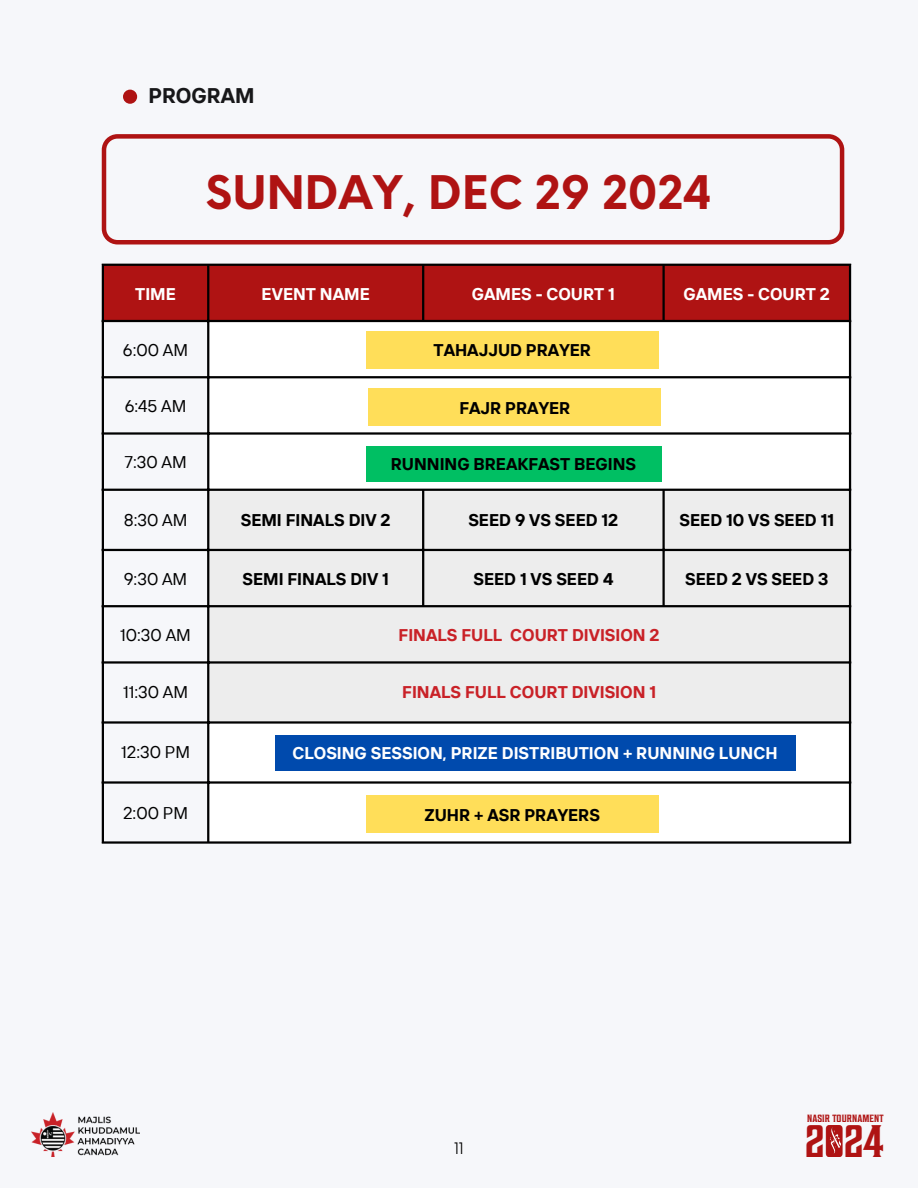
<style>
.page{position:relative;width:918px;height:1188px;background:#f6f7fa}
.page>*{position:absolute;margin:0;border:0;box-sizing:border-box;transform-origin:0 0}
.t1{font:45.6px "Sheepman";color:#af1313}
.t2{font:700 45.15px "Neue Einstellung";color:#af1313}
.t3{font:700 21.15px "TT Interphases";color:#171719}
.t4{font:700 16.95px "TT Interphases";color:#000}
.t5{font:700 16.95px "TT Interphases";color:#fff}
.t6{font:16.95px "TT Interphases";color:#000}
.t7{font:700 16.95px "TT Interphases";color:#c92127}
.t8{font:15.45px "Neue Einstellung";color:#000}
.t9{font:10.5px "Sheepman";letter-spacing:.01em;color:#af1313}
.s1{font-size:45.45px}
</style>
<div class="page">
<div style="left:123px;top:90px;width:14px;height:14px;background:#af1313;border-radius:50%"></div>
<img style="left:31px;top:1113px;width:108px;height:44px">
<img style="left:828px;top:1128px;width:13px;height:26px">
<div style="left:104px;top:266px;width:745px;height:54px;background:#af1313"></div>
<div style="left:209px;top:322px;width:640px;height:519px;background:#fff"></div>
<div style="left:209px;top:491px;width:640px;height:230px;background:#ededed"></div>
<hr style="left:102px;top:266px;width:2px;height:575px;background:#000">
<hr style="left:207px;top:266px;width:2px;height:575px;background:#000">
<hr style="left:422px;top:266px;width:2px;height:54px;background:#000">
<hr style="left:422px;top:491px;width:2px;height:114px;background:#000">
<hr style="left:662px;top:266px;width:3px;height:54px;background:#000">
<hr style="left:662px;top:491px;width:3px;height:114px;background:#000">
<hr style="left:849px;top:266px;width:2px;height:575px;background:#000">
<hr style="left:102px;top:264px;width:749px;height:2px;background:#000">
<hr style="left:102px;top:320px;width:749px;height:2px;background:#000">
<hr style="left:102px;top:376px;width:749px;height:2px;background:#000">
<hr style="left:102px;top:432px;width:749px;height:3px;background:#000">
<hr style="left:102px;top:489px;width:749px;height:2px;background:#000">
<hr style="left:102px;top:549px;width:749px;height:2px;background:#000">
<hr style="left:102px;top:605px;width:749px;height:2px;background:#000">
<hr style="left:102px;top:661px;width:749px;height:3px;background:#000">
<hr style="left:102px;top:721px;width:749px;height:3px;background:#000">
<hr style="left:102px;top:781px;width:749px;height:3px;background:#000">
<hr style="left:102px;top:841px;width:749px;height:3px;background:#000">
<svg style="left:102px;top:134px;width:742px;height:110px"></svg>
<div style="left:366px;top:331px;width:293px;height:37px;background:#ffde59"></div>
<div style="left:368px;top:389px;width:293px;height:37px;background:#ffde59"></div>
<div style="left:366px;top:446px;width:295px;height:35px;background:#00bf63"></div>
<div style="left:275px;top:736px;width:520px;height:35px;background:#004aad"></div>
<div style="left:366px;top:796px;width:293px;height:37px;background:#ffde59"></div>
<p class="t3" style="left:148px;top:82px;width:108px">PROGRAM</p>
<p class="t2" style="left:206px;top:152px;width:507px">SUNDAY, DEC 29 2024</p>
<h2 class="t5" style="left:135px;top:283px;width:42px">TIME</h2>
<h1 class="t5" style="left:262px;top:283px;width:110px">EVENT NAME</h1>
<p class="t5" style="left:472px;top:283px;width:145px">GAMES - COURT 1</p>
<p class="t5" style="left:684px;top:283px;width:148px">GAMES - COURT 2</p>
<p class="t6" style="left:123px;top:339px;width:67px">6:00 AM</p>
<p class="t4" style="left:434px;top:339px;width:159px">TAHAJJUD PRAYER</p>
<p class="t6" style="left:125px;top:395px;width:63px">6:45 AM</p>
<p class="t4" style="left:459px;top:397px;width:112px">FAJR PRAYER</p>
<p class="t6" style="left:124px;top:451px;width:64px">7:30 AM</p>
<p class="t4" style="left:391px;top:453px;width:247px">RUNNING BREAKFAST BEGINS</p>
<p class="t6" style="left:124px;top:509px;width:65px">8:30 AM</p>
<p class="t4" style="left:241px;top:509px;width:151px">SEMI FINALS DIV 2</p>
<p class="t4" style="left:468px;top:509px;width:151px">SEED 9 VS SEED 12</p>
<p class="t4" style="left:680px;top:509px;width:156px">SEED 10 VS SEED 11</p>
<p class="t6" style="left:124px;top:568px;width:65px">9:30 AM</p>
<p class="t4" style="left:242px;top:568px;width:148px">SEMI FINALS DIV 1</p>
<p class="t4" style="left:473px;top:568px;width:141px">SEED 1 VS SEED 4</p>
<p class="t4" style="left:685px;top:568px;width:145px">SEED 2 VS SEED 3</p>
<p class="t6" style="left:120px;top:624px;width:72px">10:30 AM</p>
<p class="t7" style="left:399px;top:624px;width:263px">FINALS FULL COURT DIVISION 2</p>
<p class="t6" style="left:123px;top:682px;width:67px">11:30 AM</p>
<p class="t7" style="left:402px;top:682px;width:255px">FINALS FULL COURT DIVISION 1</p>
<p class="t6" style="left:121px;top:742px;width:70px">12:30 PM</p>
<p class="t6" style="left:123px;top:802px;width:66px">2:00 PM</p>
<p class="t5" style="left:292px;top:743px;width:487px">CLOSING SESSION, PRIZE DISTRIBUTION + RUNNING LUNCH</p>
<p class="t4" style="left:425px;top:804px;width:177px">ZUHR + ASR PRAYERS</p>
<p class="t8" style="left:454px;top:1135px;width:11px">11</p>
<p class="t9" style="left:807px;top:1113px;width:78px">NASIR TOURNAMENT</p>
<h1 class="t1" style="left:805px;top:1116px;width:80px">2<span class="s1">0</span>24</h1>
</div>
